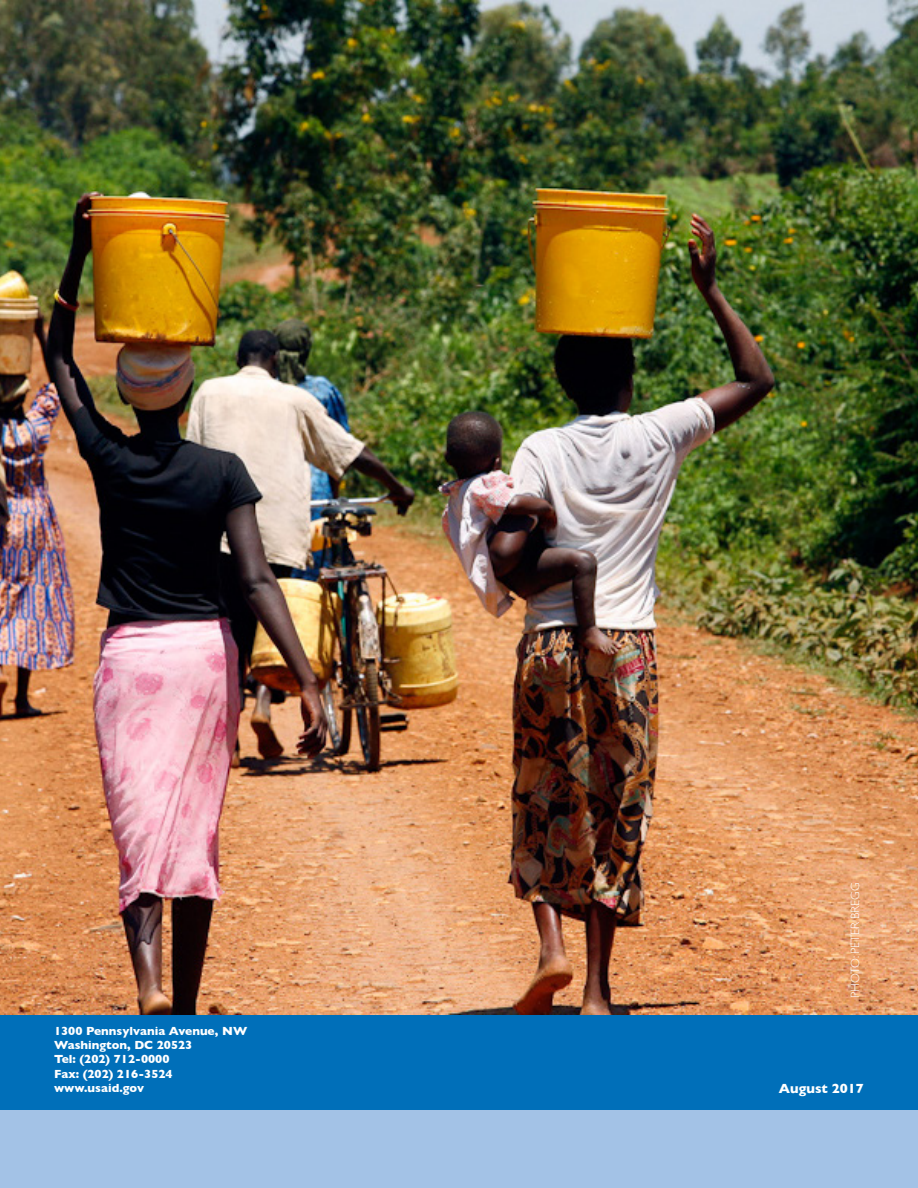
<style>
.page{position:relative;width:918px;height:1188px;background:#fff}
.page>*{position:absolute;margin:0;border:0;box-sizing:border-box;transform-origin:0 0}
.t1{font:700 13.5px "Gill Sans";color:#fff}
.t2{font:700 12px/14.4px "Gill Sans";color:#fff}
.t3{font:300 12px "Gill Sans";color:#fff}
</style>
<div class="page">
<div style="left:0;top:1015px;width:918px;height:97px;background:#006fb9"></div>
<div style="left:0;top:1111px;width:918px;height:77px;background:#a3c2e6"></div>
<img style="left:0;top:0;width:918px;height:1015px">
<p class="t2" style="left:54px;top:1023px;width:195px">1300 Pennsylvania Avenue, NW<br>Washington, DC 20523<br>Tel: (202) 712-0000<br>Fax: (202) 216-3524 www.usaid.gov</p>
<p class="t3" style="left:846px;top:998px;width:117px;rotate:-90deg">PHOTO: PETER BREGG</p>
<p class="t1" style="left:779px;top:1078px;width:87px">August 2017</p>
</div>
